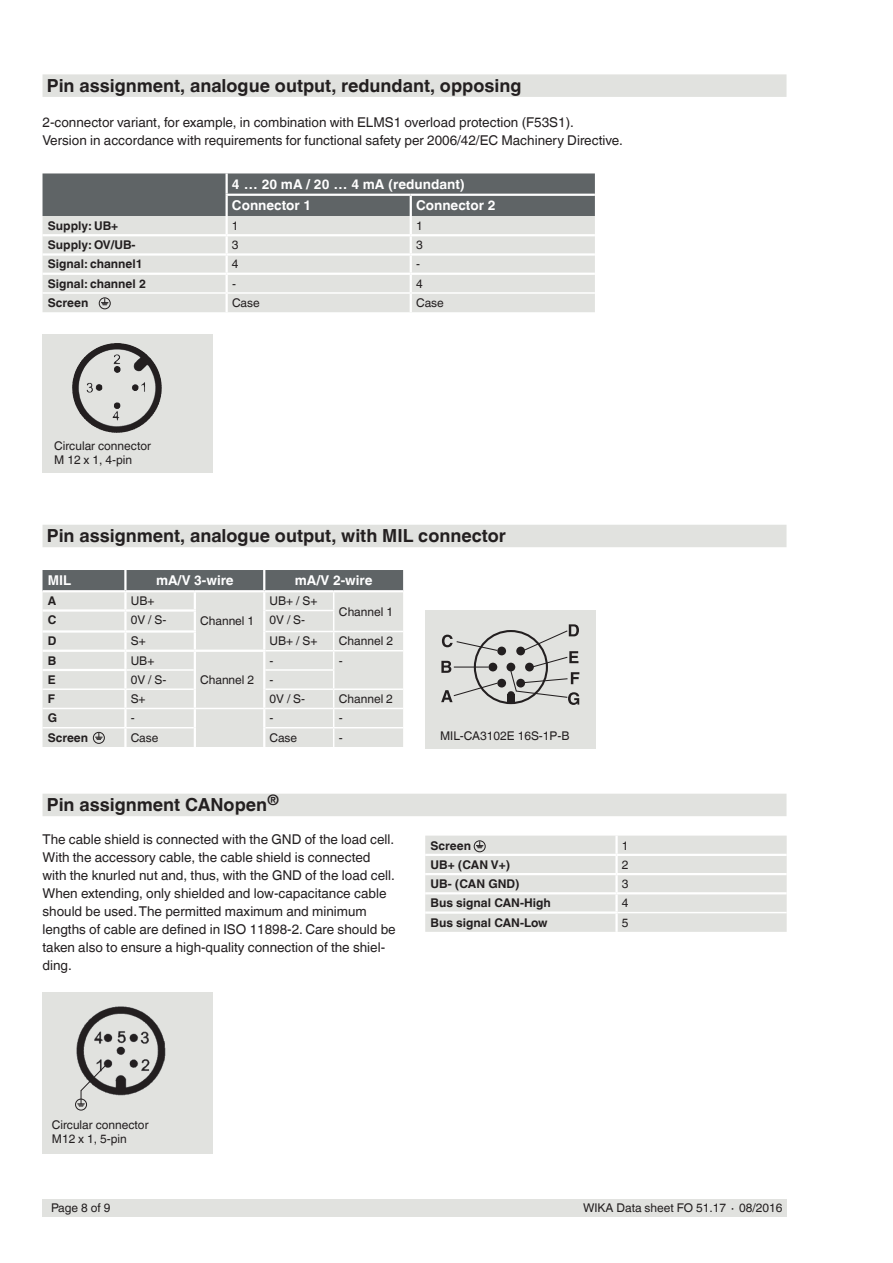
<style>
.page{position:relative;width:893px;height:1263px;background:#fff}
.page>*{position:absolute;margin:0;border:0;box-sizing:border-box;transform-origin:0 0}
.t1{font:700 18px "Helvetica World";color:#231f20}
.t2{font:13.5px/18px "Helvetica World";color:#231f20}
.t3{font:700 13.5px/21.3px "Helvetica World";color:#fff}
.t4{font:12px/13.5px "Helvetica World";color:#231f20}
.t5{font:700 12px "Helvetica World";color:#231f20}
</style>
<div class="page">
<div style="left:43px;top:334px;width:170px;height:138px;background:#e1e2df"></div>
<div style="left:43px;top:992px;width:170px;height:161px;background:#e1e2df"></div>
<div style="left:425px;top:611px;width:170px;height:138px;background:#e1e2df"></div>
<div style="left:43px;top:1199px;width:744px;height:17px;background:#e1e2df"></div>
<div style="left:43px;top:74px;width:743px;height:23px;background:#e1e2df"></div>
<div style="left:43px;top:525px;width:743px;height:22px;background:#e1e2df"></div>
<div style="left:43px;top:794px;width:743px;height:22px;background:#e1e2df"></div>
<svg style="left:43px;top:570px;width:360px;height:177px;background:#d4d5d3"></svg>
<svg style="left:425px;top:836px;width:362px;height:96px;background:#e3e4e1"></svg>
<svg style="left:43px;top:173px;width:552px;height:139px;background:#bdbfbd"></svg>
<img style="left:72px;top:343px;width:42px;height:88px">
<hr style="left:454px;top:666px;width:34px;height:2px;background:#231f20">
<svg style="left:442px;top:635px;width:57px;height:17px"></svg>
<svg style="left:441px;top:661px;width:10px;height:12px"></svg>
<svg style="left:441px;top:682px;width:58px;height:20px"></svg>
<img style="left:76px;top:1006px;width:90px;height:90px">
<div style="left:75px;top:1099px;width:12px;height:11px;border:1px solid #231f20;border-radius:50%"></div>
<svg style="left:77px;top:1064px;width:30px;height:43px"></svg>
<div style="left:497px;top:647px;width:9px;height:8px;background:#231f20;border-radius:50%"></div>
<div style="left:488px;top:663px;width:9px;height:8px;background:#231f20;border-radius:50%"></div>
<div style="left:497px;top:679px;width:9px;height:8px;background:#231f20;border-radius:50%"></div>
<svg style="left:507px;top:624px;width:72px;height:81px"></svg>
<h1 class="t1" style="left:47px;top:75px;width:476px">Pin assignment, analogue output, redundant, opposing</h1>
<p class="t2" style="left:43px;top:114px;width:582px">2-connector variant, for example, in combination with ELMS1 overload protection (F53S1).<br>Version in accordance with requirements for functional safety per 2006/42/EC Machinery Directive.</p>
<p class="t3" style="left:232px;top:174px;width:234px">4 … 20 mA / 20 … 4 mA (redundant)<br>Connector 1</p>
<p class="t3" style="left:416px;top:195px;width:81px">Connector 2</p>
<p class="t5" style="left:48px;top:219px;width:72px">Supply: UB+</p>
<p class="t4" style="left:232px;top:219px;width:8px">1</p>
<p class="t4" style="left:416px;top:219px;width:8px">1</p>
<p class="t5" style="left:48px;top:238px;width:89px">Supply: OV/UB-</p>
<p class="t4" style="left:232px;top:238px;width:8px">3</p>
<p class="t4" style="left:416px;top:238px;width:8px">3</p>
<p class="t5" style="left:48px;top:257px;width:96px">Signal: channel1</p>
<p class="t4" style="left:232px;top:258px;width:8px">4</p>
<p class="t4" style="left:416px;top:258px;width:5px">-</p>
<p class="t5" style="left:48px;top:276px;width:100px">Signal: channel 2</p>
<p class="t4" style="left:232px;top:277px;width:5px">-</p>
<p class="t4" style="left:416px;top:277px;width:8px">4</p>
<p class="t5" style="left:48px;top:296px;width:42px">Screen</p>
<p class="t4" style="left:232px;top:296px;width:29px">Case</p>
<p class="t4" style="left:416px;top:296px;width:29px">Case</p>
<p class="t4" style="left:54px;top:439px;width:98px">Circular connector<br>M 12 x 1, 4-pin</p>
<h1 class="t1" style="left:47px;top:525px;width:461px">Pin assignment, analogue output, with MIL connector</h1>
<p class="t3" style="left:48px;top:570px;width:25px">MIL</p>
<p class="t3" style="left:156px;top:570px;width:79px">mA/V 3-wire</p>
<p class="t3" style="left:295px;top:570px;width:79px">mA/V 2-wire</p>
<p class="t5" style="left:48px;top:594px;width:10px">A</p>
<p class="t4" style="left:131px;top:594px;width:25px">UB+</p>
<p class="t4" style="left:200px;top:614px;width:56px">Channel 1</p>
<p class="t4" style="left:270px;top:594px;width:49px">UB+ / S+</p>
<p class="t4" style="left:339px;top:605px;width:56px">Channel 1</p>
<p class="t5" style="left:48px;top:613px;width:10px">C</p>
<p class="t4" style="left:131px;top:613px;width:37px">0V / S-</p>
<p class="t4" style="left:270px;top:613px;width:37px">0V / S-</p>
<p class="t5" style="left:48px;top:634px;width:10px">D</p>
<p class="t4" style="left:131px;top:634px;width:16px">S+</p>
<p class="t4" style="left:270px;top:634px;width:49px">UB+ / S+</p>
<p class="t4" style="left:339px;top:634px;width:56px">Channel 2</p>
<p class="t5" style="left:48px;top:653px;width:10px">B</p>
<p class="t4" style="left:131px;top:654px;width:25px">UB+</p>
<p class="t4" style="left:200px;top:673px;width:56px">Channel 2</p>
<p class="t4" style="left:270px;top:654px;width:5px">-</p>
<p class="t4" style="left:339px;top:654px;width:5px">-</p>
<p class="t5" style="left:48px;top:673px;width:9px">E</p>
<p class="t4" style="left:131px;top:673px;width:37px">0V / S-</p>
<p class="t4" style="left:270px;top:673px;width:5px">-</p>
<p class="t5" style="left:48px;top:692px;width:9px">F</p>
<p class="t4" style="left:131px;top:692px;width:16px">S+</p>
<p class="t4" style="left:270px;top:692px;width:37px">0V / S-</p>
<p class="t4" style="left:339px;top:692px;width:56px">Channel 2</p>
<p class="t5" style="left:48px;top:711px;width:11px">G</p>
<p class="t4" style="left:131px;top:711px;width:5px">-</p>
<p class="t4" style="left:269px;top:711px;width:5px">-</p>
<p class="t4" style="left:339px;top:711px;width:5px">-</p>
<p class="t5" style="left:48px;top:730px;width:42px">Screen</p>
<p class="t4" style="left:131px;top:731px;width:29px">Case</p>
<p class="t4" style="left:269px;top:731px;width:29px">Case</p>
<p class="t4" style="left:339px;top:731px;width:5px">-</p>
<h1 class="t1" style="left:47px;top:794px;width:234px">Pin assignment CANopen<sup>®</sup></h1>
<p class="t2" style="left:43px;top:830px;width:355px">The cable shield is connected with the GND of the load cell.<br>With the accessory cable, the cable shield is connected with the knurled nut and, thus, with the GND of the load cell.<br>When extending, only shielded and low-capacitance cable should be used. The permitted maximum and minimum lengths of cable are defined in ISO 11898-2. Care should be taken also to ensure a high-quality connection of the shiel&shy;ding.</p>
<p class="t4" style="left:440px;top:729px;width:131px">MIL-CA3102E 16S-1P-B</p>
<p class="t5" style="left:431px;top:838px;width:42px">Screen</p>
<p class="t4" style="left:622px;top:839px;width:8px">1</p>
<p class="t5" style="left:431px;top:858px;width:81px">UB+ (CAN V+)</p>
<p class="t4" style="left:622px;top:858px;width:8px">2</p>
<p class="t5" style="left:431px;top:877px;width:91px">UB- (CAN GND)</p>
<p class="t4" style="left:622px;top:877px;width:8px">3</p>
<p class="t5" style="left:431px;top:896px;width:122px">Bus signal CAN-High</p>
<p class="t4" style="left:622px;top:896px;width:8px">4</p>
<p class="t5" style="left:431px;top:915px;width:119px">Bus signal CAN-Low</p>
<p class="t4" style="left:622px;top:916px;width:8px">5</p>
<p class="t4" style="left:52px;top:1118px;width:98px">Circular connector<br>M12 x 1, 5-pin</p>
<p class="t4" style="left:51px;top:1201px;width:61px">Page 8 of 9</p>
<p class="t4" style="left:583px;top:1201px;width:201px">WIKA Data sheet FO 51.17 ∙ 08/2016</p>
</div>
